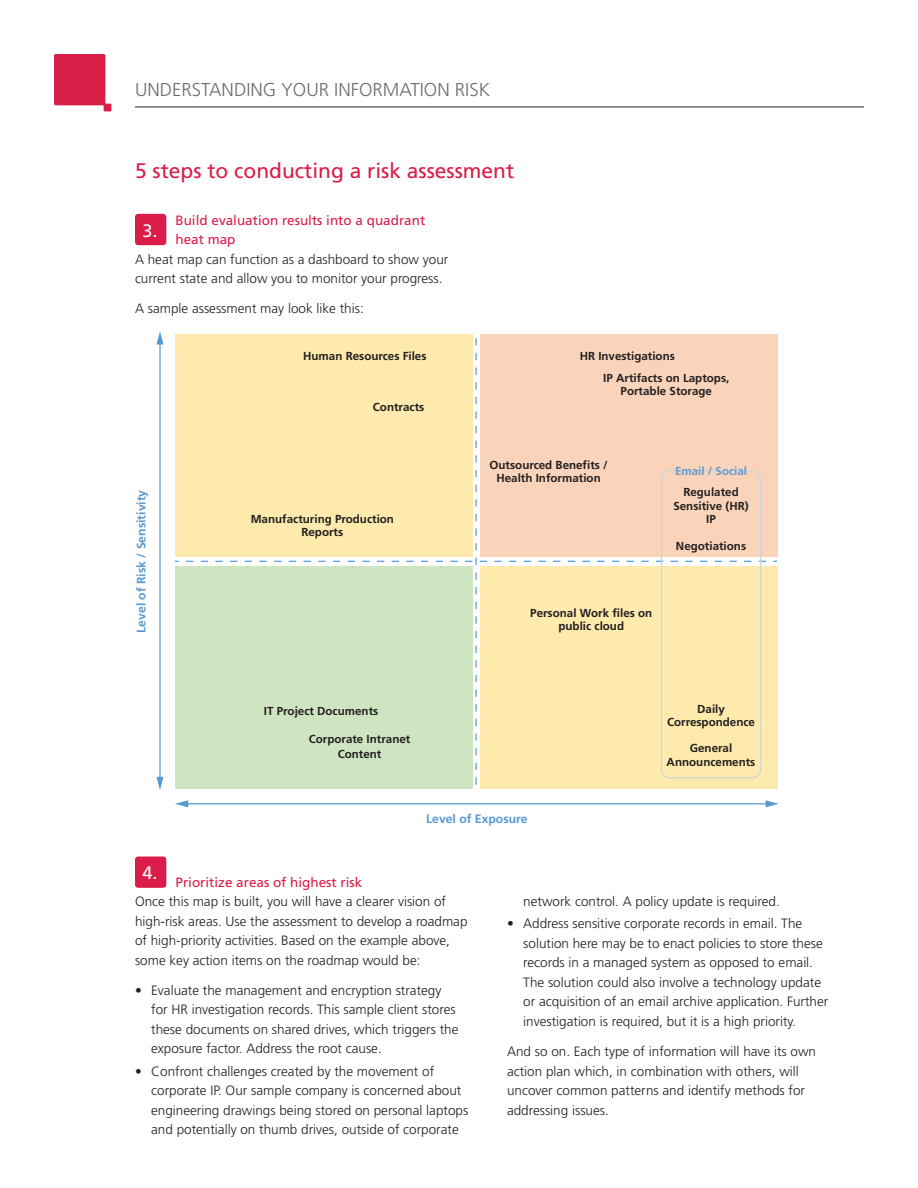
<style>
.page{position:relative;width:918px;height:1188px;background:#fff}
.page>*{position:absolute;margin:0;border:0;box-sizing:border-box;transform-origin:0 0}
.t1{font:21px "Frutiger";color:#db1c49}
.t2{font:300 18.6px "Frutiger";color:#6c6d70}
.t3{font:18px "Frutiger";color:#fff}
.t4{font:300 13.5px/19.5px "Frutiger";color:#231f20}
.t5{font:13.5px/19.5px "Frutiger";color:#db1c49}
.t6{font:700 12.15px "Frutiger";color:#5799d2}
.t7{font:700 11.55px/13.4px "Frutiger";color:#231f20;text-align:center}
.t8{font:700 11.55px "Frutiger";color:#6499d1}
</style>
<div class="page">
<svg style="left:54px;top:54px;width:57px;height:57px"></svg>
<hr style="left:135px;top:106px;width:729px;height:2px;background:#6c6d70">
<div style="left:175px;top:334px;width:297px;height:222px;background:#fdeaac"></div>
<hr style="left:186px;top:803px;width:582px;height:1px;background:#579ad2">
<svg style="left:175px;top:800px;width:13px;height:7px"></svg>
<svg style="left:766px;top:800px;width:13px;height:7px"></svg>
<hr style="left:159px;top:342px;width:2px;height:437px;background:#5799d2">
<svg style="left:156px;top:331px;width:8px;height:14px"></svg>
<svg style="left:156px;top:777px;width:8px;height:13px"></svg>
<div style="left:175px;top:566px;width:297px;height:222px;background:#cfe5c2"></div>
<svg style="left:186px;top:337px;width:591px;height:448px"></svg>
<div style="left:661px;top:470px;width:100px;height:308px;border:1px solid #ced5d8;border-radius:9px"></div>
<div style="left:135px;top:214px;width:31px;height:31px;background:#db1c49;border-radius:3px"></div>
<div style="left:135px;top:857px;width:31px;height:31px;background:#db1c49;border-radius:3px"></div>
<p class="t2" style="left:135px;top:79px;width:357px">UNDERSTANDING YOUR INFORMATION RISK</p>
<p class="t1" style="left:135px;top:158px;width:381px">5 steps to conducting a risk assessment</p>
<p class="t5" style="left:176px;top:210px;width:251px">Build evaluation results into a quadrant heat map</p>
<p class="t4" style="left:135px;top:249px;width:315px">A heat map can function as a dashboard to show your current state and allow you to monitor your progress.</p>
<p class="t4" style="left:135px;top:299px;width:230px">A sample assessment may look like this:</p>
<p class="t3" style="left:142px;top:220px;width:17px">3.</p>
<p class="t7" style="left:303px;top:349px;width:125px">Human Resources Files</p>
<p class="t6" style="left:134px;top:633px;width:145px;rotate:-90deg">Level of Risk / Sensitivity</p>
<p class="t7" style="left:373px;top:400px;width:53px">Contracts</p>
<p class="t7" style="left:251px;top:512px;width:145px">Manufacturing Production<br>Reports</p>
<p class="t7" style="left:264px;top:704px;width:116px">IT Project Documents</p>
<p class="t7" style="left:309px;top:730px;width:103px;line-height:15.9px">Corporate Intranet<br>Content</p>
<p class="t7" style="left:603px;top:345px;width:128px;line-height:21.3px;text-align:left;text-indent:-24px">HR Investigations<br>IP Artifacts on Laptops,</p>
<p class="t7" style="left:621px;top:384px;width:93px">Portable Storage</p>
<p class="t7" style="left:490px;top:458px;width:120px">Outsourced Benefits /<br>Health Information</p>
<p class="t7" style="left:530px;top:606px;width:124px">Personal Work files on public cloud</p>
<p class="t8" style="left:675px;top:465px;width:74px">Email / Social</p>
<p class="t7" style="left:673px;top:486px;width:77px">Regulated<br>Sensitive (HR)<br>IP</p>
<p class="t7" style="left:676px;top:539px;width:72px">Negotiations</p>
<p class="t7" style="left:667px;top:702px;width:89px">Daily<br>Correspondence</p>
<p class="t7" style="left:667px;top:742px;width:90px">General<br>Announcements</p>
<p class="t6" style="left:426px;top:812px;width:103px">Level of Exposure</p>
<p class="t3" style="left:142px;top:862px;width:17px">4.</p>
<p class="t5" style="left:176px;top:872px;width:188px">Prioritize areas of highest risk</p>
<p class="t4" style="left:135px;top:892px;width:334px">Once this map is built, you will have a clearer vision of high-risk areas. Use the assessment to develop a roadmap of high-priority activities. Based on the example above, some key action items on the roadmap would be:</p>
<p class="t4" style="left:151px;top:980px;width:309px;text-indent:-16px">• Evaluate the management and encryption strategy for HR investigation records. This sample client stores these documents on shared drives, which triggers the exposure factor. Address the root cause.</p>
<p class="t4" style="left:151px;top:1061px;width:319px;text-indent:-16px">• Confront challenges created by the movement of corporate IP. Our sample company is concerned about engineering drawings being stored on personal laptops and potentially on thumb drives, outside of corporate</p>
<p class="t4" style="left:523px;top:892px;width:258px">network control. A policy update is required.</p>
<p class="t4" style="left:523px;top:914px;width:307px;text-indent:-16px">• Address sensitive corporate records in email. The solution here may be to enact policies to store these records in a managed system as opposed to email.<br>The solution could also involve a technology update or acquisition of an email archive application. Further investigation is required, but it is a high priority.</p>
<p class="t4" style="left:507px;top:1042px;width:311px">And so on. Each type of information will have its own action plan which, in combination with others, will uncover common patterns and identify methods for addressing issues.</p>
</div>
